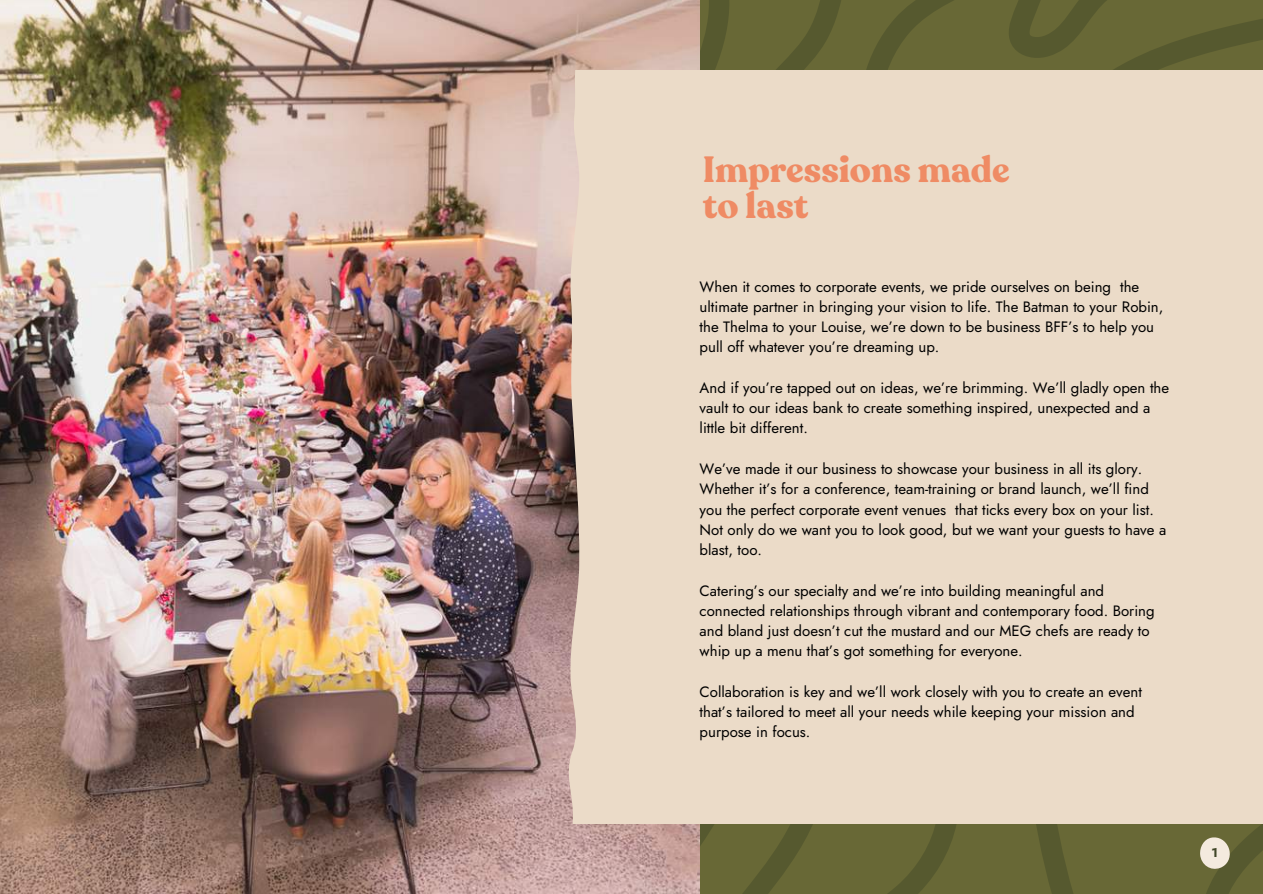
<style>
.page{position:relative;width:1263px;height:894px;background:#fff}
.page>*{position:absolute;margin:0;border:0;box-sizing:border-box;transform-origin:0 0}
.t1{font:700 36px/36px "Recoleta";color:#ef8b64}
.t2{font:15px/20.2px "Jost";color:#000}
.t3{font:700 12.75px "Jost";color:#404627}
</style>
<div class="page">
<svg style="left:959px;top:0;width:304px;height:893px;background:#666636"></svg>
<svg style="left:736px;top:0;width:223px;height:893px;background:#656636"></svg>
<img style="left:0;top:0;width:700px;height:893px">
<div style="left:567px;top:70px;width:696px;height:752px;background:#ebdbc8"></div>
<svg style="left:1199px;top:836px;width:32px;height:32px"></svg>
<h1 class="t1" style="left:703px;top:152px;width:308px">Impressions made to last</h1>
<p class="t2" style="left:700px;top:276px;width:465px">When it comes to corporate events, we pride ourselves on being the ultimate partner in bringing your vision to life. The Batman to your Robin, the Thelma to your Louise, we’re down to be business BFF’s to help you pull off whatever you’re dreaming up.</p>
<p class="t2" style="left:700px;top:377px;width:471px">And if you’re tapped out on ideas, we’re brimming. We’ll gladly open the vault to our ideas bank to create something inspired, unexpected and a little bit different.</p>
<p class="t2" style="left:700px;top:458px;width:468px">We’ve made it our business to showcase your business in all its glory.<br>Whether it’s for a conference, team-training or brand launch, we’ll find you the perfect corporate event venues that ticks every box on your list.<br>Not only do we want you to look good, but we want your guests to have a blast, too.</p>
<p class="t2" style="left:700px;top:580px;width:457px">Catering’s our specialty and we’re into building meaningful and connected relationships through vibrant and contemporary food. Boring and bland just doesn’t cut the mustard and our MEG chefs are ready to whip up a menu that’s got something for everyone.</p>
<p class="t2" style="left:700px;top:681px;width:444px">Collaboration is key and we’ll work closely with you to create an event that’s tailored to meet all your needs while keeping your mission and purpose in focus.</p>
<p class="t3" style="left:1212px;top:843px;width:8px">1</p>
</div>
